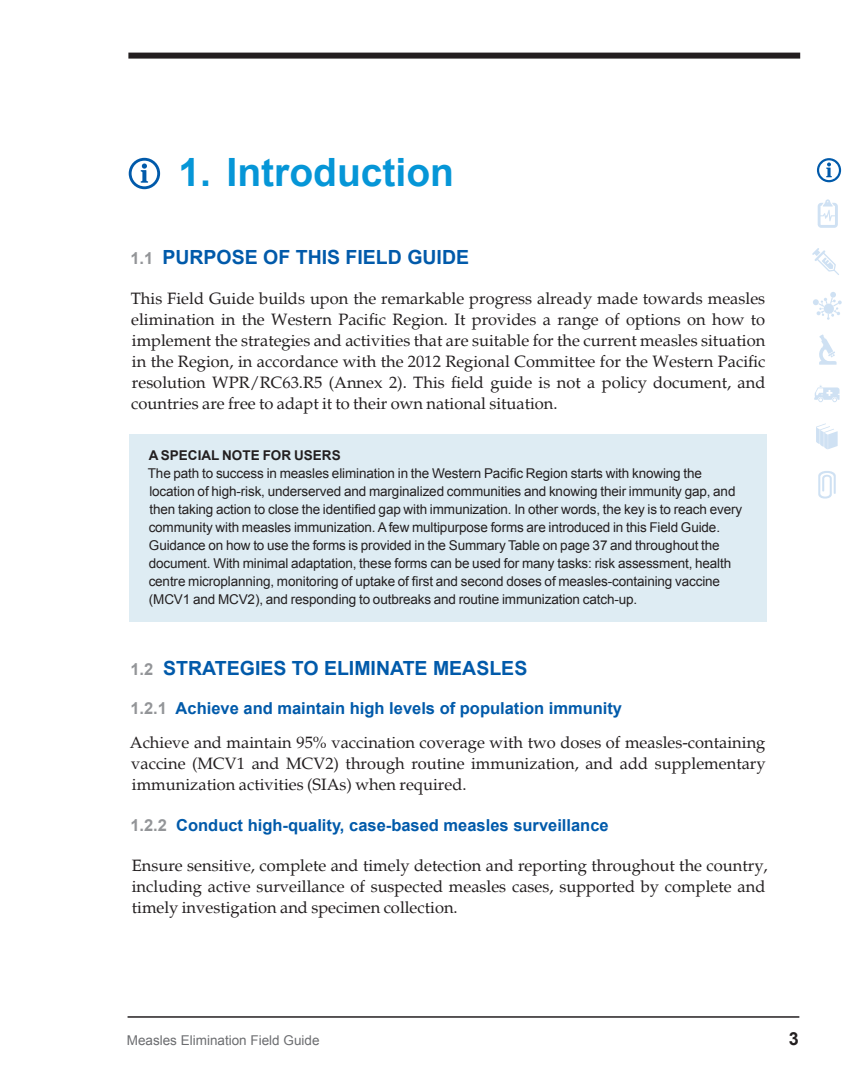
<style>
.page{position:relative;width:864px;height:1080px;background:#fff}
.page>*{position:absolute;margin:0;border:0;box-sizing:border-box;transform-origin:0 0}
.t1{font:700 39px "Arial";color:#0696d7}
.t2{font:700 19.5px "Arial";color:#015aaa}
.t3{font:700 18px "Arial";color:#231f20}
.t4{font:16.5px/21px "Palatino";color:#231f20;text-align:justify}
.t5{font:700 16.5px "Arial";color:#015aaa}
.t6{font:13.5px/18px "Arial";letter-spacing:-.01em;color:#231f20}
.t7{font:13.5px "Arial";color:#6c6d70}
.t8{font:700 13.5px "Arial";color:#231f20}
.s1{font-size:16.5px;color:#939598}
.s2{color:#939598}
</style>
<div class="page">
<svg style="left:818px;top:471px;width:18px;height:28px"></svg>
<div style="left:129px;top:434px;width:638px;height:187px;background:#deecf3"></div>
<div style="left:128px;top:53px;width:672px;height:6px;background:#231f20"></div>
<svg style="left:819px;top:335px;width:18px;height:30px"></svg>
<svg style="left:818px;top:199px;width:20px;height:29px"></svg>
<svg style="left:812px;top:248px;width:27px;height:27px"></svg>
<svg style="left:813px;top:292px;width:29px;height:28px"></svg>
<svg style="left:814px;top:385px;width:26px;height:17px"></svg>
<svg style="left:816px;top:423px;width:22px;height:26px"></svg>
<svg style="left:817px;top:158px;width:24px;height:24px"></svg>
<hr style="left:128px;top:1016px;width:671px;height:2px;background:#231f20">
<svg style="left:129px;top:158px;width:31px;height:31px"></svg>
<h1 class="t1" style="left:179px;top:146px;width:277px">1. Introduction</h1>
<p class="t2" style="left:130px;top:244px;width:340px"><span class="s1">1.1</span> PURPOSE OF THIS FIELD GUIDE</p>
<p class="t4" style="left:131px;top:289px;width:636px">This Field Guide builds upon the remarkable progress already made towards measles elimination in the Western Pacific Region. It provides a range of options on how to implement the strategies and activities that are suitable for the current measles situation in the Region, in accordance with the 2012 Regional Committee for the Western Pacific resolution WPR/RC63.R5 (Annex 2). This field guide is not a policy document, and countries are free to adapt it to their own national situation.</p>
<p class="t8" style="left:149px;top:447px;width:194px">A SPECIAL NOTE FOR USERS</p>
<p class="t6" style="left:148px;top:465px;width:596px">The path to success in measles elimination in the Western Pacific Region starts with knowing the location of high-risk, underserved and marginalized communities and knowing their immunity gap, and then taking action to close the identified gap with immunization. In other words, the key is to reach every community with measles immunization. A few multipurpose forms are introduced in this Field Guide.<br>Guidance on how to use the forms is provided in the Summary Table on page 37 and throughout the document. With minimal adaptation, these forms can be used for many tasks: risk assessment, health centre microplanning, monitoring of uptake of first and second doses of measles-containing vaccine (MCV1 and MCV2), and responding to outbreaks and routine immunization catch-up.</p>
<p class="t2" style="left:130px;top:655px;width:398px"><span class="s1">1.2</span> STRATEGIES TO ELIMINATE MEASLES</p>
<p class="t5" style="left:130px;top:697px;width:493px"><span class="s2">1.2.1</span> Achieve and maintain high levels of population immunity</p>
<p class="t4" style="left:130px;top:733px;width:637px">Achieve and maintain 95% vaccination coverage with two doses of measles-containing vaccine (MCV1 and MCV2) through routine immunization, and add supplementary immunization activities (SIAs) when required.</p>
<p class="t5" style="left:130px;top:814px;width:480px"><span class="s2">1.2.2</span> Conduct high-quality, case-based measles surveillance</p>
<p class="t4" style="left:132px;top:856px;width:637px;text-align:left">Ensure sensitive, complete and timely detection and reporting throughout the country, including active surveillance of suspected measles cases, supported by complete and timely investigation and specimen collection.</p>
<p class="t7" style="left:127px;top:1031px;width:194px">Measles Elimination Field Guide</p>
<p class="t3" style="left:789px;top:1027px;width:12px">3</p>
</div>
